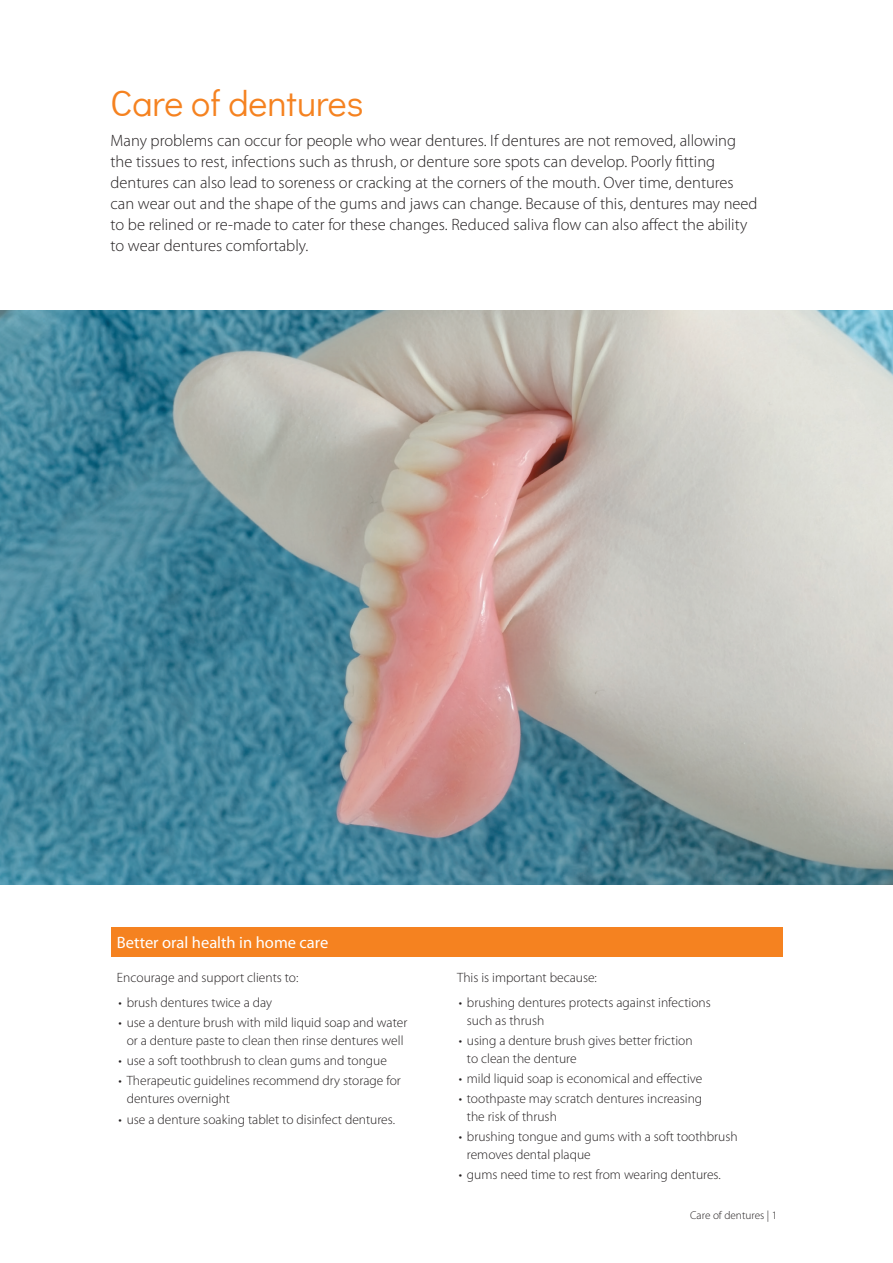
<style>
.page{position:relative;width:893px;height:1263px;background:#fff}
.page>*{position:absolute;margin:0;border:0;box-sizing:border-box;transform-origin:0 0}
.Main_Heading-Didact{font:36px "Didact Gothic";color:#f58220}
.t1{font:300 16.5px/21px "Myriad Pro";color:#231f20}
.bullets_without_dots{font:16.5px "Myriad Pro";color:#fff}
.bullets{font:300 13.5px/18px "Myriad Pro";color:#231f20}
.bullets_without_dots-2{font:300 13.5px "Myriad Pro";color:#231f20}
.bullets-2{font:300 11.25px "Myriad Pro";color:#231f20}
</style>
<div class="page">
<div style="left:111px;top:927px;width:671px;height:30px;background:#f58220"></div>
<img style="left:0;top:310px;width:893px;height:574px">
<p class="Main_Heading-Didact" style="left:111px;top:76px;width:254px">Care of dentures</p>
<p class="t1" style="left:111px;top:130px;width:649px">Many problems can occur for people who wear dentures. If dentures are not removed, allowing the tissues to rest, infections such as thrush, or denture sore spots can develop. Poorly fitting dentures can also lead to soreness or cracking at the corners of the mouth. Over time, dentures can wear out and the shape of the gums and jaws can change. Because of this, dentures may need to be relined or re-made to cater for these changes. Reduced saliva flow can also affect the ability to wear dentures comfortably.</p>
<p class="bullets_without_dots" style="left:117px;top:933px;width:213px">Better oral health in home care</p>
<p class="bullets_without_dots-2" style="left:117px;top:970px;width:183px">Encourage and support clients to:</p>
<p class="bullets" style="left:119px;top:993px;width:155px">• brush dentures twice a day</p>
<p class="bullets" style="left:119px;top:1013px;width:290px;text-align:center">• use a denture brush with mild liquid soap and water or a denture paste to clean then rinse dentures well</p>
<p class="bullets" style="left:119px;top:1051px;width:270px">• use a soft toothbrush to clean gums and tongue</p>
<p class="bullets" style="left:127px;top:1072px;width:276px;text-indent:-8px">• Therapeutic guidelines recommend dry storage for dentures overnight</p>
<p class="bullets" style="left:119px;top:1110px;width:278px">• use a denture soaking tablet to disinfect dentures.</p>
<p class="bullets_without_dots-2" style="left:457px;top:970px;width:141px">This is important because:</p>
<p class="bullets" style="left:467px;top:993px;width:245px;text-indent:-8px">• brushing dentures protects against infections such as thrush</p>
<p class="bullets" style="left:467px;top:1031px;width:227px;text-indent:-8px">• using a denture brush gives better friction to clean the denture</p>
<p class="bullets" style="left:459px;top:1069px;width:245px">• mild liquid soap is economical and effective</p>
<p class="bullets" style="left:467px;top:1090px;width:237px;text-indent:-8px">• toothpaste may scratch dentures increasing the risk of thrush</p>
<p class="bullets" style="left:467px;top:1128px;width:272px;text-indent:-8px">• brushing tongue and gums with a soft toothbrush removes dental plaque</p>
<p class="bullets" style="left:459px;top:1166px;width:264px">• gums need time to rest from wearing dentures.</p>
<p class="bullets-2" style="left:690px;top:1209px;width:88px">Care of dentures | 1</p>
</div>
